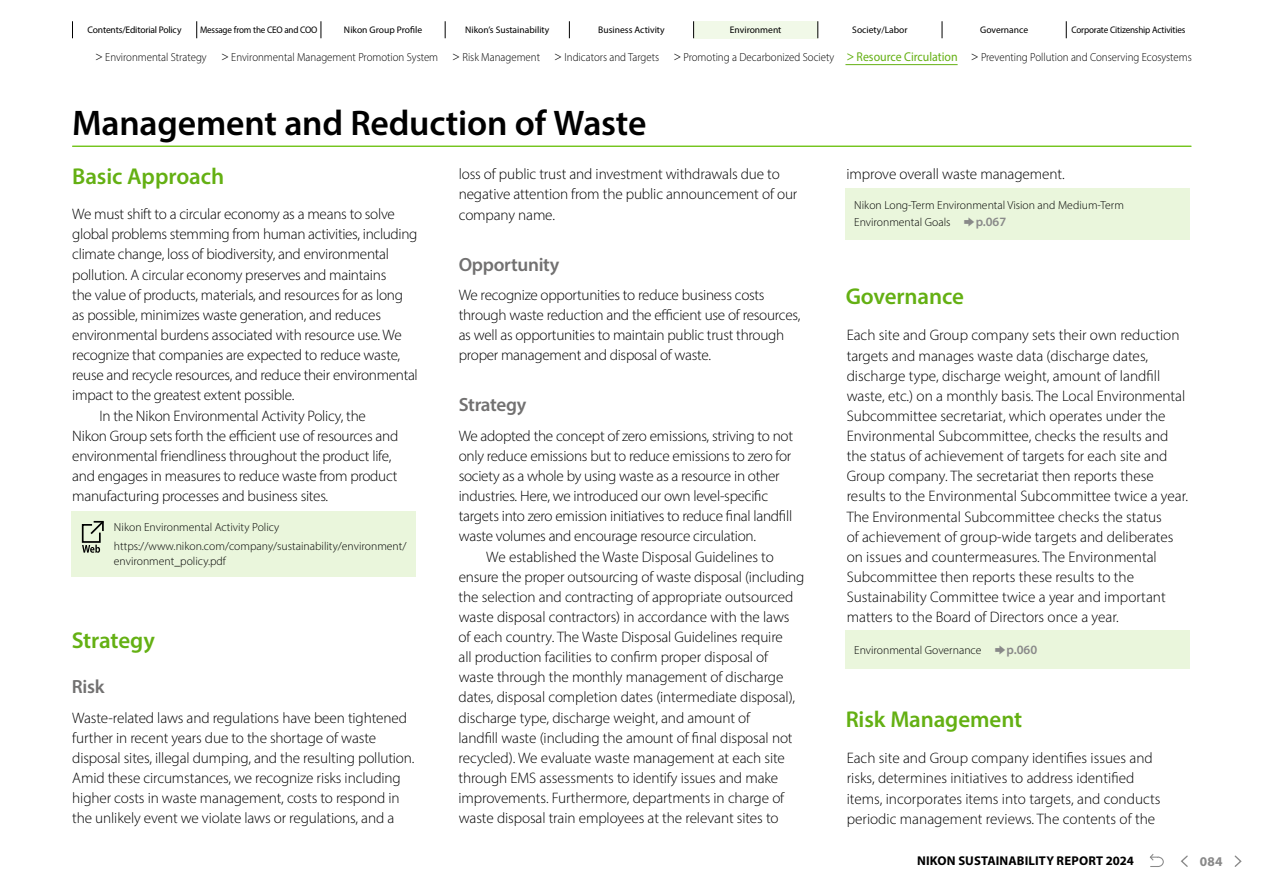
<style>
.page{position:relative;width:1263px;height:893px;background:#fff}
.page>*{position:absolute;margin:0;border:0;box-sizing:border-box;transform-origin:0 0}
.t1{font:600 35.7px "Myriad Pro";letter-spacing:-.005em;color:#000}
.t2{font:600 22.95px "Myriad Pro";letter-spacing:-.005em;color:#64b013}
.t3{font:600 19.2px "Myriad Pro";letter-spacing:-.015em;color:#727171}
.t4{font:300 15.15px/20.1px "Myriad Pro";letter-spacing:-.01em;color:#000}
.t5{font:700 13.35px "Myriad Pro";color:#898989}
.t6{font:700 12.75px "Myriad Pro";letter-spacing:.01em;color:#000}
.t7{font:12.75px "Myriad Pro";color:#64b013;scale:.93 1}
.t8{font:600 12.75px "Myriad Pro";color:#898989}
.t9{font:300 11.7px/19.2px "Myriad Pro";color:#000}
.t10{font:300 11.7px "Myriad Pro";color:#000;scale:.93 1}
.t11{font:700 10.65px "PUD Shin Go Pr 6 N De";color:#898989}
.t12{font:10.65px "PUD Shin Go Pr 6 N";color:#64b013;scale:.93 1}
.t13{font:9.6px "Myriad Pro";letter-spacing:-.01em;color:#000}
.t14{font:9.6px "Myriad Pro";letter-spacing:-.01em;color:#000;scale:.95 1}
.s1{font-family:"PUD Shin Go Pr 6 N";font-size:10.65px}
.s2{font-family:"PUD Shin Go Pr 6 N";font-size:13.8px}
</style>
<div class="page">
<div style="left:694px;top:21px;width:124px;height:17px;background:#f1f9e8"></div>
<div style="left:71px;top:511px;width:345px;height:65px;background:#eaf6dc"></div>
<svg style="left:81px;top:520px;width:23px;height:33px"></svg>
<div style="left:846px;top:631px;width:344px;height:38px;background:#eaf6dc"></div>
<div style="left:846px;top:188px;width:344px;height:51px;background:#eaf6dc"></div>
<hr style="left:72px;top:146px;width:1119px;height:1px;background:#71c418">
<hr style="left:845px;top:64px;width:113px;height:1px;background:#64b013">
<svg style="left:72px;top:21px;width:1px;height:17px"></svg>
<svg style="left:196px;top:21px;width:1px;height:17px"></svg>
<svg style="left:693px;top:21px;width:1px;height:17px"></svg>
<svg style="left:445px;top:21px;width:1px;height:17px"></svg>
<svg style="left:942px;top:21px;width:1px;height:17px"></svg>
<svg style="left:321px;top:21px;width:1px;height:17px"></svg>
<svg style="left:817px;top:21px;width:1px;height:17px"></svg>
<svg style="left:569px;top:21px;width:1px;height:17px"></svg>
<svg style="left:1066px;top:21px;width:1px;height:17px"></svg>
<svg style="left:1181px;top:855px;width:7px;height:12px"></svg>
<svg style="left:1234px;top:855px;width:8px;height:12px"></svg>
<svg style="left:1149px;top:854px;width:15px;height:13px"></svg>
<p class="t13" style="left:88px;top:24px;width:95px">Contents/Editorial Policy</p>
<p class="t14" style="left:200px;top:24px;width:125px">Message from the CEO and COO</p>
<p class="t13" style="left:344px;top:24px;width:80px">Nikon Group Profile</p>
<p class="t13" style="left:465px;top:24px;width:86px">Nikons’ Sustainability</p>
<p class="t13" style="left:598px;top:24px;width:68px">Business Activity</p>
<p class="t13" style="left:730px;top:24px;width:53px">Environment</p>
<p class="t13" style="left:852px;top:24px;width:57px">Society/Labor</p>
<p class="t13" style="left:980px;top:24px;width:50px">Governance</p>
<p class="t14" style="left:1071px;top:24px;width:121px">Corporate Citizenship Activities</p>
<p class="t10" style="left:94px;top:51px;width:123px"><span class="s1">＞</span>Environmental Strategy</p>
<p class="t10" style="left:220px;top:51px;width:236px"><span class="s1">＞</span>Environmental Management Promotion System</p>
<p class="t10" style="left:451px;top:51px;width:97px"><span class="s1">＞</span>Risk Management</p>
<p class="t10" style="left:553px;top:51px;width:115px"><span class="s1">＞</span>Indicators and Targets</p>
<p class="t10" style="left:672px;top:51px;width:176px"><span class="s1">＞</span>Promoting a Decarbonized Society</p>
<p class="t7" style="left:856px;top:49px;width:110px">Resource Circulation</p>
<p class="t12" style="left:845px;top:52px;width:12px">＞</p>
<p class="t10" style="left:970px;top:51px;width:240px"><span class="s1">＞</span>Preventing Pollution and Conserving Ecosystems</p>
<h1 class="t1" style="left:72px;top:100px;width:576px">Management and Reduction of Waste</h1>
<h2 class="t2" style="left:72px;top:161px;width:153px">Basic Approach</h2>
<p class="t4" style="left:72px;top:204px;width:324px">We must shift to a circular economy as a means to solve</p>
<p class="t4" style="left:72px;top:224px;width:347px">global problems stemming from human activities, including climate change, loss of biodiversity, and environmental pollution A. circular economy preserves and maintains<br>the value of products, materials, and resources for as long as possible, minimizes waste generation, and reduces environmental burdens associated with resource use. We recognize that companies are expected to reduce waste, reuse and recycle resources, and reduce their environmental impact to the greatest extent possible.<br><span class="s2">　　</span>In the Nikon Environmental Activity Policy, the<br>Nikon Group sets forth the efficient use of resources and environmental friendliness throughout the product life, and engages in measures to reduce waste from product manufacturing processes and business sites.</p>
<p class="t9" style="left:114px;top:517px;width:294px">Nikon Environmental Activity Policy https://www.nikon.com/company/sustainability/environment/</p>
<p class="t9" style="left:114px;top:551px;width:114px">environment_policy.pdf</p>
<h2 class="t2" style="left:72px;top:625px;width:85px">Strategy</h2>
<p class="t3" style="left:72px;top:675px;width:34px">Risk</p>
<p class="t4" style="left:72px;top:707px;width:344px">Waste-related laws and regulations have been tightened further in recent years due to the shortage of waste disposal sites, illegal dumping, and the resulting pollution.<br>Amid these circumstances, we recognize risks including higher costs in waste management, costs to respond in the unlikely event we violate laws or regulations, and a</p>
<p class="t4" style="left:459px;top:164px;width:340px">loss of public trust and investment withdrawals due to negative attention from the public announcement of our company name.</p>
<p class="t3" style="left:459px;top:252px;width:102px">Opportunity</p>
<p class="t4" style="left:459px;top:285px;width:343px">We recognize opportunities to reduce business costs through waste reduction and the efficient use of resources, as well as opportunities to maintain public trust through proper management and disposal of waste.</p>
<p class="t3" style="left:459px;top:392px;width:69px">Strategy</p>
<p class="t4" style="left:459px;top:425px;width:347px">We adopted the concept of zero emissions, striving to not only reduce emissions but to reduce emissions to zero for society as a whole by using waste as a resource in other industries. Here, we introduced our own level-specific targets into zero emission initiatives to reduce final landfill waste volumes and encourage resource circulation.<br><span class="s2">　　</span>We established the Waste Disposal Guidelines to ensure the proper outsourcing of waste disposal (including the selection and contracting of appropriate outsourced waste disposal contractors) in accordance with the laws of each country. The Waste Disposal Guidelines require<br>all production facilities to confirm proper disposal of waste through the monthly management of discharge dates, disposal completion dates (intermediate disposal ,( discharge type, discharge weight, and amount of<br>landfill waste (including the amount of final disposal not recycled .) We evaluate waste management at each site through EMS assessments to identify issues and make improvements. Furthermore, departments in charge of waste disposal train employees at the relevant sites to</p>
<p class="t4" style="left:846px;top:164px;width:220px">improve overall waste management.</p>
<p class="t9" style="left:854px;top:196px;width:271px">Nikon Long-Term Environmental Vision and Medium-Term</p>
<p class="t9" style="left:854px;top:213px;width:98px">Environmental Goals</p>
<p class="t11" style="left:964px;top:216px;width:12px">➡</p>
<p class="t8" style="left:976px;top:214px;width:32px">p.067</p>
<h2 class="t2" style="left:846px;top:281px;width:120px">Governance</h2>
<p class="t4" style="left:847px;top:325px;width:343px">Each site and Group company sets their own reduction targets and manages waste data (discharge dates, discharge type, discharge weight, amount of landfill waste, etc ) . on a monthly basis. The Local Environmental Subcommittee secretariat, which operates under the Environmental Subcommittee, checks the results and the status of achievement of targets for each site and Group company. The secretariat then reports these results to the Environmental Subcommittee twice a year.<br>The Environmental Subcommittee checks the status<br>of achievement of group-wide targets and deliberates on issues and countermeasures. The Environmental Subcommittee then reports these results to the Sustainability Committee twice a year and important matters to the Board of Directors once a year.</p>
<p class="t9" style="left:854px;top:640px;width:129px">Environmental Governance</p>
<p class="t11" style="left:995px;top:644px;width:12px">➡</p>
<p class="t8" style="left:1007px;top:642px;width:32px">p.060</p>
<h2 class="t2" style="left:846px;top:705px;width:178px">Risk Management</h2>
<p class="t4" style="left:847px;top:748px;width:315px">Each site and Group company identifies issues and risks, determines initiatives to address identified items, incorporates items into targets, and conducts periodic management reviews. The contents of the</p>
<p class="t6" style="left:917px;top:852px;width:218px">NIKON SUSTAINABILITY REPORT 2024</p>
<p class="t5" style="left:1200px;top:852px;width:24px">084</p>
</div>
